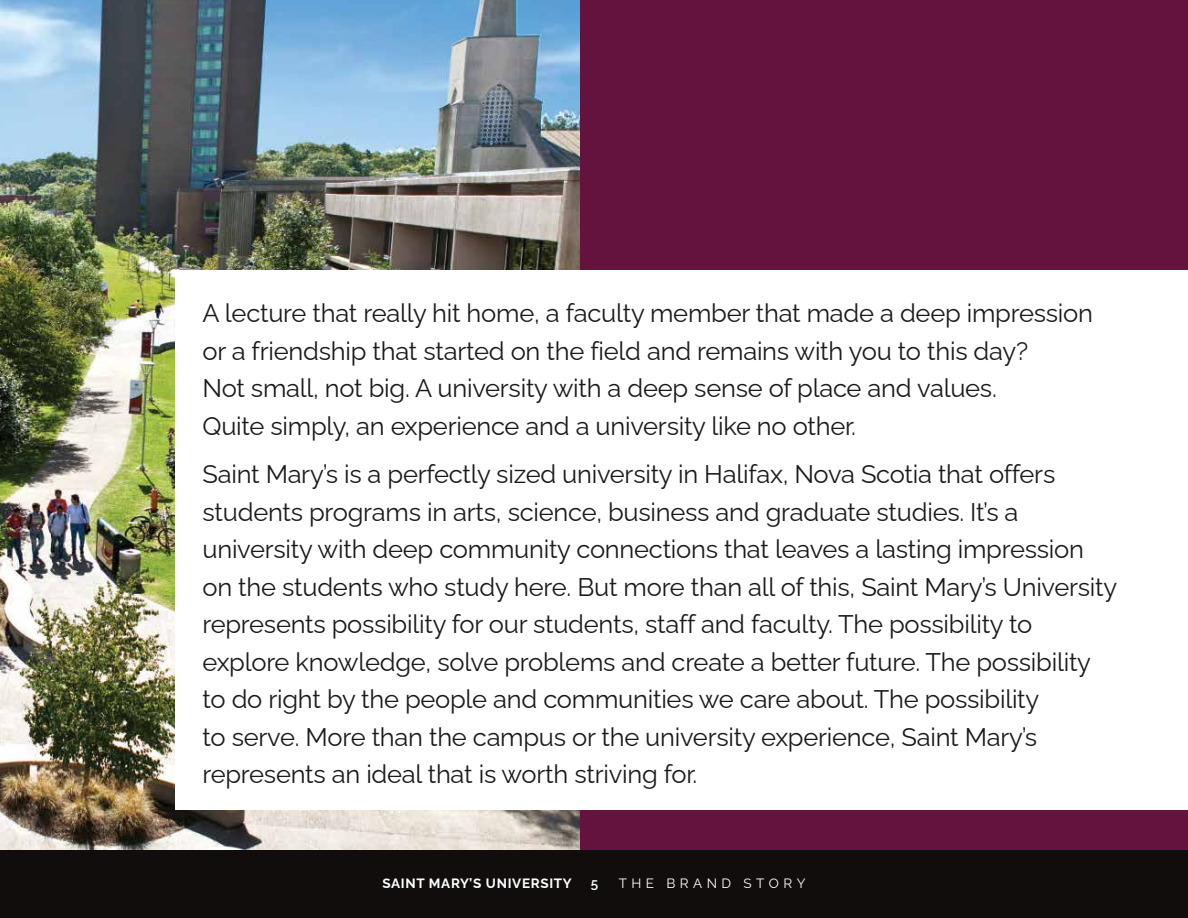
<style>
.page{position:relative;width:1188px;height:918px;background:#fff}
.page>*{position:absolute;margin:0;border:0;box-sizing:border-box;transform-origin:0 0}
.t1{font:25.5px/37.5px "Raleway";letter-spacing:-.01em;color:#1c1b1a}
.t2{font:700 13.5px "Raleway";letter-spacing:.05em;color:#fff}
.t3{font:13.5px "Raleway";letter-spacing:.33em;color:#fff}
.t4{font:600 13.5px "Raleway";color:#fff}
</style>
<div class="page">
<img style="left:0;top:0;width:580px;height:850px">
<div style="left:580px;top:0;width:608px;height:918px;background:#64123e"></div>
<div style="left:176px;top:270px;width:1012px;height:539px;background:#fff"></div>
<div style="left:0;top:850px;width:1188px;height:68px;background:#100d0c"></div>
<p class="t1" style="left:202px;top:292px;width:892px">A lecture that really hit home, a faculty member that made a deep impression or a friendship that started on the field and remains with you to this day?<br>Not small, not big. A university with a deep sense of place and values.<br>Quite simply, an experience and a university like no other.</p>
<p class="t1" style="left:202px;top:453px;width:916px">Saint Mary’s is a perfectly sized university in Halifax, Nova Scotia that offers students programs in arts, science, business and graduate studies. It’s a university with deep community connections that leaves a lasting impression on the students who study here. But more than all of this, Saint Mary’s University represents possibility for our students, staff and faculty. The possibility to explore knowledge, solve problems and create a better future. The possibility to do right by the people and communities we care about. The possibility<br>to serve. More than the campus or the university experience, Saint Mary’s represents an ideal that is worth striving for.</p>
<p class="t2" style="left:382px;top:872px;width:191px">SAINT MARY’S UNIVERSITY</p>
<p class="t4" style="left:591px;top:872px;width:9px">5</p>
<p class="t3" style="left:619px;top:872px;width:188px">THE BRAND STORY</p>
</div>
